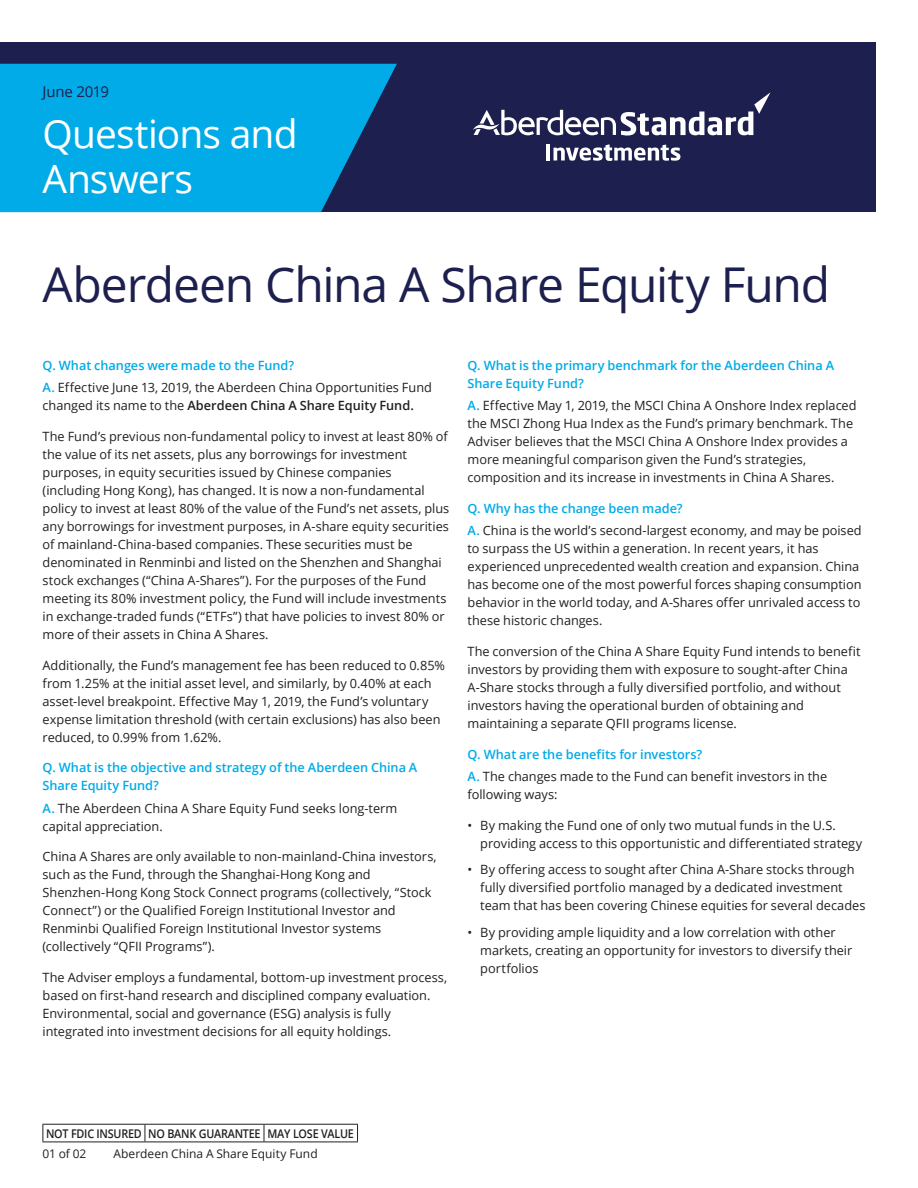
<style>
.page{position:relative;width:918px;height:1188px;background:#fff}
.page>*{position:absolute;margin:0;border:0;box-sizing:border-box;transform-origin:0 0}
._01_Main_Headline{font:48px "Open Sans";letter-spacing:-.025em;color:#1d1f4e}
.t1{font:39px/45px "Open Sans";letter-spacing:-.02em;color:#fff}
.t2{font:15px "Open Sans";letter-spacing:-.015em;color:#1d1f4e}
._04_Body_Text___Spac{font:12.75px/18px "Open Sans";color:#231f20}
._05_Subhead_1___Colo{font:600 12.75px/18px "Open Sans";color:#00abe7}
.t3{font:600 12px "Open Sans";letter-spacing:-.02em;color:#231f20;scale:.9 1}
.t4{font:12px "Open Sans";color:#231f20}
.s1{font-weight:600;color:#00abe7}
.s2{font-weight:600}
</style>
<div class="page">
<div style="left:0;top:43px;width:875px;height:169px;background:#1d1f4e"></div>
<svg style="left:0;top:64px;width:397px;height:148px;background:#029dd8"></svg>
<svg style="left:473px;top:92px;width:297px;height:44px"></svg>
<hr style="left:547px;top:144px;width:3px;height:16px;background:#fff">
<svg style="left:554px;top:145px;width:126px;height:16px"></svg>
<hr style="left:43px;top:1124px;width:102px;height:1px;background:#231f20">
<svg style="left:43px;top:1125px;width:1px;height:17px"></svg>
<hr style="left:145px;top:1124px;width:119px;height:1px;background:#231f20">
<hr style="left:264px;top:1124px;width:94px;height:1px;background:#231f20">
<svg style="left:357px;top:1125px;width:1px;height:17px"></svg>
<hr style="left:43px;top:1142px;width:102px;height:1px;background:#231f20">
<hr style="left:145px;top:1142px;width:119px;height:1px;background:#231f20">
<hr style="left:264px;top:1142px;width:94px;height:1px;background:#231f20">
<svg style="left:145px;top:1125px;width:1px;height:17px"></svg>
<svg style="left:264px;top:1125px;width:1px;height:17px"></svg>
<p class="t2" style="left:43px;top:81px;width:68px">June 2019</p>
<h2 class="t1" style="left:43px;top:111px;width:257px">Questions and<br>Answers</h2>
<p class="_01_Main_Headline" style="left:43px;top:252px;width:789px">Aberdeen China A Share Equity Fund</p>
<p class="_05_Subhead_1___Colo" style="left:43px;top:356px;width:253px">Q. What changes were made to the Fund?</p>
<p class="_04_Body_Text___Spac" style="left:43px;top:378px;width:391px"><span class="s1">A.</span> Effective June 13, 2019, the Aberdeen China Opportunities Fund changed its name to the <span class="s2">Aberdeen China A Share Equity Fund.</span></p>
<p class="_04_Body_Text___Spac" style="left:43px;top:427px;width:408px">The Fund’s previous non-fundamental policy to invest at least 80% of the value of its net assets, plus any borrowings for investment purposes, in equity securities issued by Chinese companies (including Hong Kong), has changed. It is now a non-fundamental policy to invest at least 80% of the value of the Fund’s net assets, plus any borrowings for investment purposes, in A-share equity securities of mainland-China-based companies. These securities must be denominated in Renminbi and listed on the Shenzhen and Shanghai stock exchanges (“China A-Shares”). For the purposes of the Fund meeting its 80% investment policy, the Fund will include investments in exchange-traded funds (“ETFs”) that have policies to invest 80% or more of their assets in China A Shares.</p>
<p class="_04_Body_Text___Spac" style="left:43px;top:656px;width:404px">Additionally, the Fund’s management fee has been reduced to 0.85% from 1.25% at the initial asset level, and similarly, by 0.40% at each asset-level breakpoint. Effective May 1, 2019, the Fund’s voluntary expense limitation threshold (with certain exclusions) has also been reduced, to 0.99% from 1.62%.</p>
<p class="_05_Subhead_1___Colo" style="left:43px;top:759px;width:376px">Q. What is the objective and strategy of the Aberdeen China A<br>Share Equity Fund?</p>
<p class="_04_Body_Text___Spac" style="left:43px;top:799px;width:356px"><span class="s1">A.</span> The Aberdeen China A Share Equity Fund seeks long-term capital appreciation.</p>
<p class="_04_Body_Text___Spac" style="left:43px;top:847px;width:396px">China A Shares are only available to non-mainland-China investors, such as the Fund, through the Shanghai-Hong Kong and Shenzhen-Hong Kong Stock Connect programs (collectively, “Stock Connect”) or the Qualified Foreign Institutional Investor and Renminbi Qualified Foreign Institutional Investor systems (collectively “QFII Programs”).</p>
<p class="_04_Body_Text___Spac" style="left:43px;top:968px;width:406px">The Adviser employs a fundamental, bottom-up investment process, based on first-hand research and disciplined company evaluation.<br>Environmental, social and governance (ESG) analysis is fully integrated into investment decisions for all equity holdings.</p>
<p class="_05_Subhead_1___Colo" style="left:468px;top:356px;width:368px">Q. What is the primary benchmark for the Aberdeen China A<br>Share Equity Fund?</p>
<p class="_04_Body_Text___Spac" style="left:468px;top:396px;width:391px"><span class="s1">A.</span> Effective May 1, 2019, the MSCI China A Onshore Index replaced the MSCI Zhong Hua Index as the Fund’s primary benchmark. The Adviser believes that the MSCI China A Onshore Index provides a more meaningful comparison given the Fund’s strategies, composition and its increase in investments in China A Shares.</p>
<p class="_05_Subhead_1___Colo" style="left:468px;top:499px;width:217px">Q. Why has the change been made?</p>
<p class="_04_Body_Text___Spac" style="left:468px;top:521px;width:396px"><span class="s1">A.</span> China is the world’s second-largest economy, and may be poised to surpass the US within a generation. In recent years, it has experienced unprecedented wealth creation and expansion. China has become one of the most powerful forces shaping consumption behavior in the world today, and A-Shares offer unrivaled access to these historic changes.</p>
<p class="_04_Body_Text___Spac" style="left:468px;top:642px;width:395px">The conversion of the China A Share Equity Fund intends to benefit investors by providing them with exposure to sought-after China A-Share stocks through a fully diversified portfolio, and without investors having the operational burden of obtaining and maintaining a separate QFII programs license.</p>
<p class="_05_Subhead_1___Colo" style="left:468px;top:745px;width:236px">Q. What are the benefits for investors?</p>
<p class="_04_Body_Text___Spac" style="left:468px;top:767px;width:361px"><span class="s1">A.</span> The changes made to the Fund can benefit investors in the following ways:</p>
<p class="_04_Body_Text___Spac" style="left:480px;top:816px;width:383px;text-indent:-13px">• By making the Fund one of only two mutual funds in the U.S. providing access to this opportunistic and differentiated strategy</p>
<p class="_04_Body_Text___Spac" style="left:480px;top:860px;width:387px;text-indent:-13px">• By offering access to sought after China A-Share stocks through fully diversified portfolio managed by a dedicated investment team that has been covering Chinese equities for several decades</p>
<p class="_04_Body_Text___Spac" style="left:480px;top:923px;width:374px;text-indent:-13px">• By providing ample liquidity and a low correlation with other markets, creating an opportunity for investors to diversify their portfolios</p>
<p class="t3" style="left:46px;top:1125px;width:108px">NOT FDIC INSURED</p>
<p class="t3" style="left:148px;top:1125px;width:126px">NO BANK GUARANTEE</p>
<p class="t3" style="left:268px;top:1125px;width:97px">MAY LOSE VALUE</p>
<p class="t4" style="left:43px;top:1146px;width:45px">01 of 02</p>
<p class="t4" style="left:113px;top:1146px;width:206px">Aberdeen China A Share Equity Fund</p>
</div>
